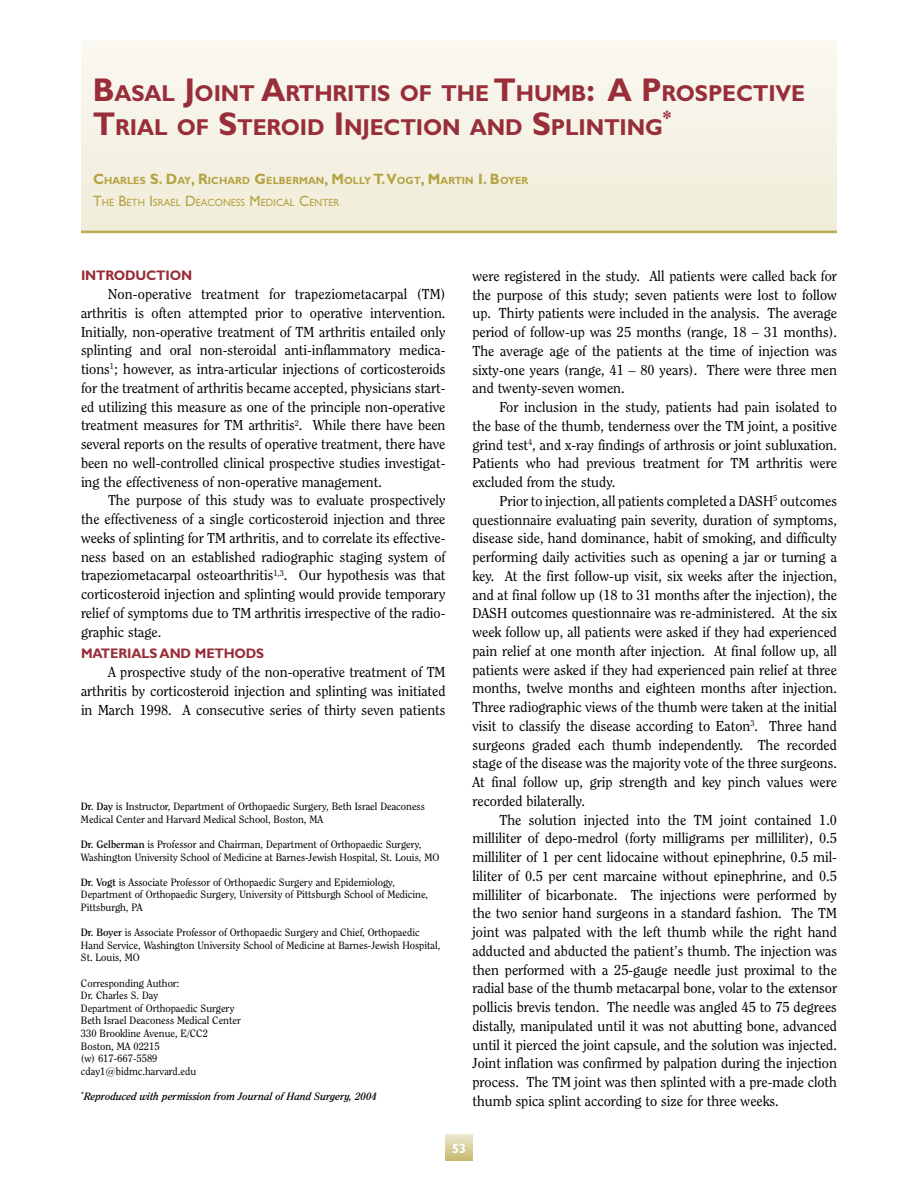
<style>
.page{position:relative;width:918px;height:1188px;background:#fff}
.page>*{position:absolute;margin:0;border:0;box-sizing:border-box;transform-origin:0 0}
.t1{font:700 23.1px/33.8px "Gill Sans";letter-spacing:-.005em;color:#982e39;scale:.95 1}
.t2{font:700 19.2px "Gill Sans";color:#982e39;scale:.95 1}
.Body_copy{font:14.25px/18.8px "Clearface IT Cby BT";color:#000;text-align:justify}
.subhead_in_body_copy2{font:700 13.8px "Gill Sans";letter-spacing:-.015em;color:#982e39;scale:.95 1}
.t3{font:700 13.5px "Gill Sans";color:#fff;scale:.95 1}
.Footnote_body{font:10.5px/12.6px "Clearface IT Cby BT";color:#000}
.t4{font:700 10.5px "Gill Sans";letter-spacing:.005em;color:#b6a344;scale:.95 1}
.Footnote_body-2{font:italic 700 10.5px "Clearface IT Cby BT";color:#000}
.t5{font:10.5px "Gill Sans";letter-spacing:.005em;color:#b6a344;scale:.95 1}
.s1{font-size:33px}
.s2{font-size:15px}
.s3{font-weight:700}
</style>
<div class="page">
<div style="left:81px;top:40px;width:756px;height:192px;background:#f5f3e6"></div>
<svg style="left:446px;top:1134px;width:27px;height:27px"></svg>
<hr style="left:81px;top:231px;width:756px;height:2px;background:#bdac57">
<p class="t1" style="left:93px;top:76px;width:751px"><span class="s1">B</span>ASAL <span class="s1">J</span>OINT <span class="s1">A</span>RTHRITIS OF THE <span class="s1">T</span>HUMB<span class="s1">: A P</span>ROSPECTIVE<br><span class="s1">T</span>RIAL OF <span class="s1">S</span>TEROID <span class="s1">I</span>NJECTION AND <span class="s1">S</span>PLINTING</p>
<p class="t2" style="left:663px;top:106px;width:11px">*</p>
<p class="t4" style="left:93px;top:174px;width:460px"><span class="s2">C</span>HARLES <span class="s2">S. D</span>AY<span class="s2">, R</span>ICHARD <span class="s2">G</span>ELBERMAN<span class="s2">, M</span>OLLY <span class="s2">T. V</span>OGT<span class="s2">, M</span>ARTIN <span class="s2">I. B</span>OYER</p>
<p class="t5" style="left:93px;top:197px;width:261px"><span class="s2">T</span>HE <span class="s2">B</span>ETH <span class="s2">I</span>SRAEL <span class="s2">D</span>EACONESS <span class="s2">M</span>EDICAL <span class="s2">C</span>ENTER</p>
<p class="subhead_in_body_copy2" style="left:81px;top:268px;width:119px">INTRODUCTION</p>
<p class="Body_copy" style="left:81px;top:285px;width:366px;text-indent:27px">Non-operative treatment for trapeziometacarpal (TM) arthritis is often attempted prior to operative intervention.<br>Initially, non-operative treatment of TM arthritis entailed only splinting and oral non-steroidal anti-inflammatory medica&shy;tions<sup>1</sup>; however, as intra-articular injections of corticosteroids for the treatment of arthritis became accepted, physicians start&shy;ed utilizing this measure as one of the principle non-operative treatment measures for TM arthritis<sup>2</sup>. While there have been several reports on the results of operative treatment, there have been no well-controlled clinical prospective studies investigat&shy;ing the effectiveness of non-operative management.</p>
<p class="Body_copy" style="left:81px;top:491px;width:366px;text-indent:27px">The purpose of this study was to evaluate prospectively the effectiveness of a single corticosteroid injection and three weeks of splinting for TM arthritis, and to correlate its effective&shy;ness based on an established radiographic staging system of trapeziometacarpal osteoarthritis<sup>1,3</sup>. Our hypothesis was that corticosteroid injection and splinting would provide temporary relief of symptoms due to TM arthritis irrespective of the radio&shy;graphic stage.</p>
<p class="subhead_in_body_copy2" style="left:81px;top:646px;width:194px">MATERIALS AND METHODS</p>
<p class="Body_copy" style="left:81px;top:663px;width:366px;text-indent:27px">A prospective study of the non-operative treatment of TM arthritis by corticosteroid injection and splinting was initiated in March 1998. A consecutive series of thirty seven patients</p>
<p class="Footnote_body" style="left:81px;top:800px;width:345px"><span class="s3">Dr. Day</span> is Instructor, Department of Orthopaedic Surgery, Beth Israel Deaconess<br>Medical Center and Harvard Medical School, Boston, MA</p>
<p class="Footnote_body" style="left:81px;top:838px;width:360px"><span class="s3">Dr. Gelberman</span> is Professor and Chairman, Department of Orthopaedic Surgery,<br>Washington University School of Medicine at Barnes-Jewish Hospital, St. Louis, MO</p>
<p class="Footnote_body" style="left:81px;top:876px;width:349px"><span class="s3">Dr. Vogt</span> is Associate Professor of Orthopaedic Surgery and Epidemiology,<br>Department of Orthopaedic Surgery, University of Pittsburgh School of Medicine,<br>Pittsburgh, PA</p>
<p class="Footnote_body" style="left:81px;top:926px;width:361px"><span class="s3">Dr. Boyer</span> is Associate Professor of Orthopaedic Surgery and Chief, Orthopaedic<br>Hand Service, Washington University School of Medicine at Barnes-Jewish Hospital,<br>St. Louis, MO</p>
<p class="Footnote_body" style="left:81px;top:976px;width:100px">Corresponding Author:</p>
<p class="Footnote_body" style="left:81px;top:989px;width:79px">Dr. Charles S. Day</p>
<p class="Footnote_body" style="left:81px;top:1002px;width:155px">Department of Orthopaedic Surgery</p>
<p class="Footnote_body" style="left:81px;top:1014px;width:161px">Beth Israel Deaconess Medical Center</p>
<p class="Footnote_body" style="left:81px;top:1027px;width:129px">330 Brookline Avenue, E/CC2</p>
<p class="Footnote_body" style="left:81px;top:1039px;width:80px">Boston, MA 02215</p>
<p class="Footnote_body" style="left:81px;top:1052px;width:78px">(w) 617-667-5589</p>
<p class="Footnote_body" style="left:81px;top:1065px;width:117px">cday1@bidmc.harvard.edu</p>
<p class="Footnote_body-2" style="left:81px;top:1089px;width:298px"><sup>*</sup>Reproduced with permission from Journal of Hand Surgery, 2004</p>
<p class="Body_copy" style="left:473px;top:266px;width:366px">were registered in the study. All patients were called back for the purpose of this study; seven patients were lost to follow up. Thirty patients were included in the analysis. The average period of follow-up was 25 months (range, 18 – 31 months).<br>The average age of the patients at the time of injection was sixty-one years (range, 41 – 80 years). There were three men and twenty-seven women.</p>
<p class="Body_copy" style="left:473px;top:398px;width:366px;text-indent:27px">For inclusion in the study, patients had pain isolated to the base of the thumb, tenderness over the TM joint, a positive grind test<sup>4</sup>, and x-ray findings of arthrosis or joint subluxation.<br>Patients who had previous treatment for TM arthritis were excluded from the study.</p>
<p class="Body_copy" style="left:473px;top:491px;width:366px;text-indent:27px">Prior to injection, all patients completed a DASH<sup>5</sup> outcomes questionnaire evaluating pain severity, duration of symptoms, disease side, hand dominance, habit of smoking, and difficulty performing daily activities such as opening a jar or turning a key. At the first follow-up visit, six weeks after the injection, and at final follow up (18 to 31 months after the injection), the DASH outcomes questionnaire was re-administered. At the six week follow up, all patients were asked if they had experienced pain relief at one month after injection. At final follow up, all patients were asked if they had experienced pain relief at three months, twelve months and eighteen months after injection.<br>Three radiographic views of the thumb were taken at the initial visit to classify the disease according to Eaton<sup>3</sup>. Three hand surgeons graded each thumb independently. The recorded stage of the disease was the majority vote of the three surgeons.<br>At final follow up, grip strength and key pinch values were recorded bilaterally.</p>
<p class="Body_copy" style="left:473px;top:810px;width:366px;text-indent:27px">The solution injected into the TM joint contained 1.0 milliliter of depo-medrol (forty milligrams per milliliter), 0.5 milliliter of 1 per cent lidocaine without epinephrine, 0.5 mil&shy;liliter of 0.5 per cent marcaine without epinephrine, and 0.5 milliliter of bicarbonate. The injections were performed by the two senior hand surgeons in a standard fashion. The TM joint was palpated with the left thumb while the right hand adducted and abducted the patient’s thumb. The injection was then performed with a 25-gauge needle just proximal to the radial base of the thumb metacarpal bone, volar to the extensor pollicis brevis tendon. The needle was angled 45 to 75 degrees distally, manipulated until it was not abutting bone, advanced until it pierced the joint capsule, and the solution was injected.<br>Joint inflation was confirmed by palpation during the injection process. The TM joint was then splinted with a pre-made cloth thumb spica splint according to size for three weeks.</p>
<p class="t3" style="left:452px;top:1141px;width:16px">53</p>
</div>
